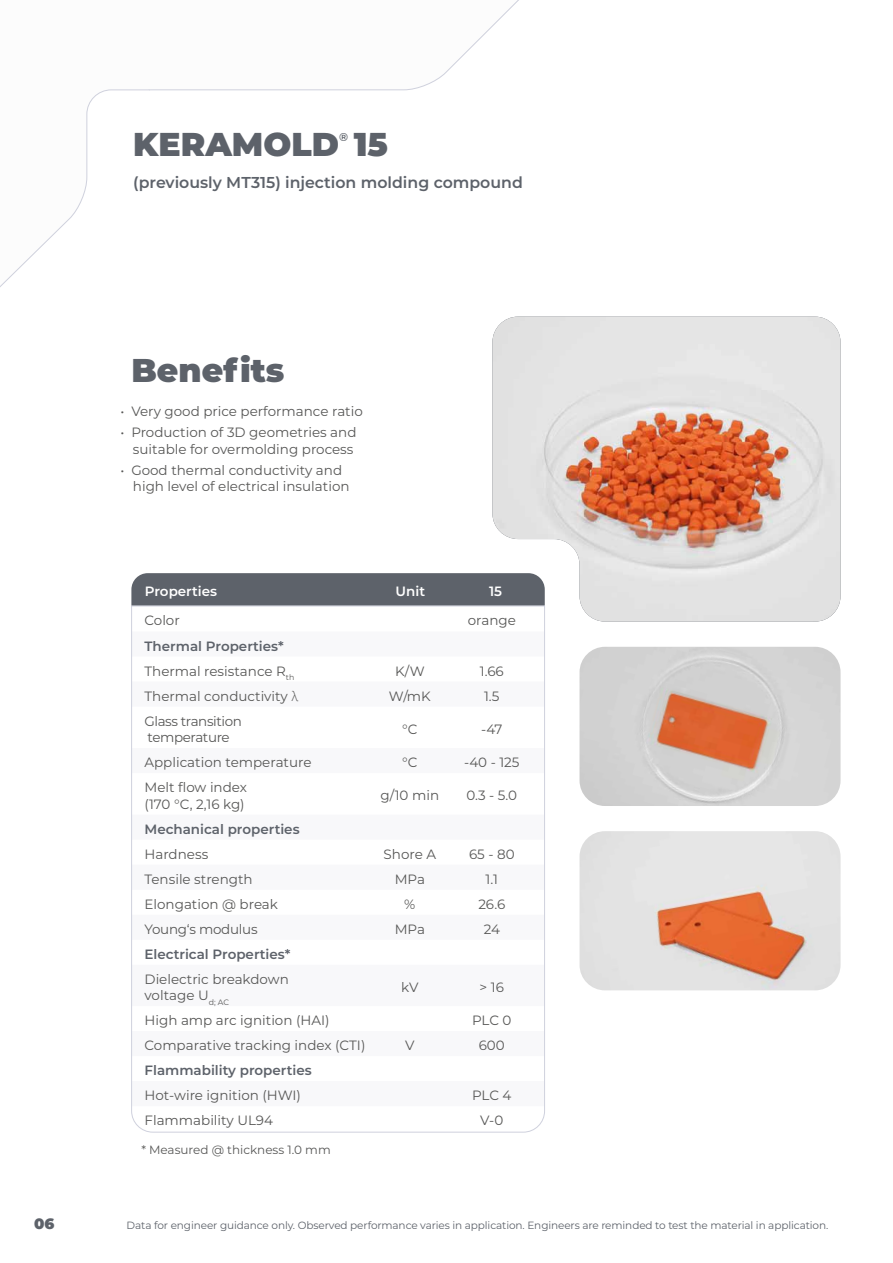
<style>
.page{position:relative;width:893px;height:1263px;background:#fff}
.page>*{position:absolute;margin:0;border:0;box-sizing:border-box;transform-origin:0 0}
.t1{font:900 33px "Montserrat";color:#5d626a}
.t2{font:600 15.75px "Montserrat";color:#5d626a}
.t3{font:900 15px "Montserrat";color:#5d626a}
.t4{font:13.5px/16.5px "Montserrat";color:#575756}
.t5{font:600 13.5px/25px "Montserrat";color:#5d626a}
.t6{font:13.5px/16.5px "Montserrat";letter-spacing:-.03em;color:#575756}
.t7{font:600 13.5px "Montserrat";color:#fff}
.t8{font:13.5px "Montserrat";letter-spacing:-.02em;color:#575756}
.t9{font:12px "Montserrat";color:#575756}
.t10{font:600 11.4px "Montserrat";color:#5d626a}
.t11{font:10.5px "Montserrat";letter-spacing:-.01em;color:#5d626a}
.s1{font-weight:400;color:#575756}
.s2{font-family:"Apparat";font-weight:300}
</style>
<div class="page">
<img style="left:492px;top:317px;width:348px;height:305px">
<svg style="left:131px;top:573px;width:414px;height:33px;background:#61666e"></svg>
<img style="left:579px;top:831px;width:261px;height:159px">
<img style="left:579px;top:647px;width:261px;height:159px">
<svg style="left:131px;top:606px;width:414px;height:526px"></svg>
<svg style="left:492px;top:316px;width:117px;height:196px;background:#e0d7d4"></svg>
<p class="t3" style="left:34px;top:1212px;width:22px">06</p>
<h1 class="t1" style="left:133px;top:120px;width:256px">KERAMOLD 15</h1>
<p class="t10" style="left:339px;top:129px;width:11px">®</p>
<p class="t2" style="left:133px;top:171px;width:391px">(previously MT315) injection molding compound</p>
<p class="t10" style="left:341px;top:130px;width:11px">®</p>
<p class="t2" style="left:136px;top:173px;width:390px">(previously MT315) injection molding compound</p>
<h1 class="t1" style="left:131px;top:346px;width:155px">Benefits</h1>
<p class="t4" style="left:121px;top:403px;width:244px">• Very good price performance ratio</p>
<p class="t4" style="left:121px;top:424px;width:237px;text-align:right">• Production of 3D geometries and suitable for overmolding process</p>
<p class="t4" style="left:133px;top:461px;width:218px;text-indent:-12px">• Good thermal conductivity and high level of electrical insulation</p>
<p class="t7" style="left:145px;top:581px;width:74px">Properties</p>
<p class="t7" style="left:396px;top:581px;width:31px">Unit</p>
<p class="t7" style="left:489px;top:581px;width:15px">15</p>
<p class="t4" style="left:145px;top:612px;width:37px">Color</p>
<p class="t4" style="left:468px;top:612px;width:50px">orange</p>
<p class="t5" style="left:145px;top:633px;width:151px">Thermal Properties*<br><span class="s1">Thermal resistance R</span><sub>th</sub></p>
<p class="t4" style="left:395px;top:662px;width:31px">K/W</p>
<p class="t4" style="left:480px;top:662px;width:25px">1.66</p>
<p class="t4" style="left:145px;top:687px;width:155px">Thermal conductivity <span class="s2">λ</span></p>
<p class="t4" style="left:389px;top:687px;width:43px">W/mK</p>
<p class="t4" style="left:484px;top:687px;width:17px">1.5</p>
<p class="t6" style="left:145px;top:712px;width:99px">Glass transition temperature</p>
<p class="t4" style="left:402px;top:720px;width:17px">°C</p>
<p class="t4" style="left:481px;top:720px;width:23px">-47</p>
<p class="t4" style="left:145px;top:754px;width:169px">Application temperature</p>
<p class="t4" style="left:402px;top:754px;width:17px">°C</p>
<p class="t4" style="left:464px;top:754px;width:57px">-40 - 125</p>
<p class="t4" style="left:145px;top:779px;width:104px">Melt flow index (170 °C, 2,16 kg)</p>
<p class="t4" style="left:381px;top:787px;width:60px">g/10 min</p>
<p class="t4" style="left:466px;top:787px;width:52px">0.3 - 5.0</p>
<p class="t5" style="left:145px;top:816px;width:157px">Mechanical properties</p>
<p class="t4" style="left:145px;top:845px;width:65px">Hardness</p>
<p class="t4" style="left:384px;top:845px;width:54px">Shore A</p>
<p class="t4" style="left:469px;top:845px;width:47px">65 - 80</p>
<p class="t4" style="left:145px;top:870px;width:110px">Tensile strength</p>
<p class="t4" style="left:395px;top:870px;width:32px">MPa</p>
<p class="t4" style="left:486px;top:870px;width:14px">1.1</p>
<p class="t4" style="left:145px;top:895px;width:135px">Elongation @ break</p>
<p class="t4" style="left:404px;top:895px;width:13px">%</p>
<p class="t4" style="left:478px;top:895px;width:28px">26.6</p>
<p class="t8" style="left:145px;top:920px;width:115px">Young‘s modulus</p>
<p class="t4" style="left:395px;top:920px;width:32px">MPa</p>
<p class="t4" style="left:484px;top:920px;width:18px">24</p>
<p class="t5" style="left:145px;top:941px;width:147px">Electrical Properties*</p>
<p class="t4" style="left:145px;top:970px;width:146px">Dielectric breakdown voltage U<sub>d;</sub> <sub>AC</sub></p>
<p class="t4" style="left:401px;top:978px;width:19px">kV</p>
<p class="t4" style="left:480px;top:978px;width:26px">&gt; 16</p>
<p class="t4" style="left:145px;top:1011px;width:187px">High amp arc ignition (HAI)</p>
<p class="t4" style="left:472px;top:1011px;width:41px">PLC 0</p>
<p class="t4" style="left:145px;top:1036px;width:222px">Comparative tracking index (CTI)</p>
<p class="t4" style="left:405px;top:1036px;width:11px">V</p>
<p class="t4" style="left:479px;top:1036px;width:28px">600</p>
<p class="t5" style="left:145px;top:1057px;width:169px">Flammability properties</p>
<p class="t4" style="left:145px;top:1087px;width:158px">Hot-wire ignition (HWI)</p>
<p class="t4" style="left:472px;top:1087px;width:41px">PLC 4</p>
<p class="t4" style="left:145px;top:1112px;width:130px">Flammability UL94</p>
<p class="t4" style="left:480px;top:1112px;width:25px">V-0</p>
<p class="t9" style="left:141px;top:1142px;width:191px">* Measured @ thickness 1.0 mm</p>
<p class="t11" style="left:127px;top:1218px;width:703px">Data for engineer guidance only. Observed performance varies in application. Engineers are reminded to test the material in application.</p>
</div>
